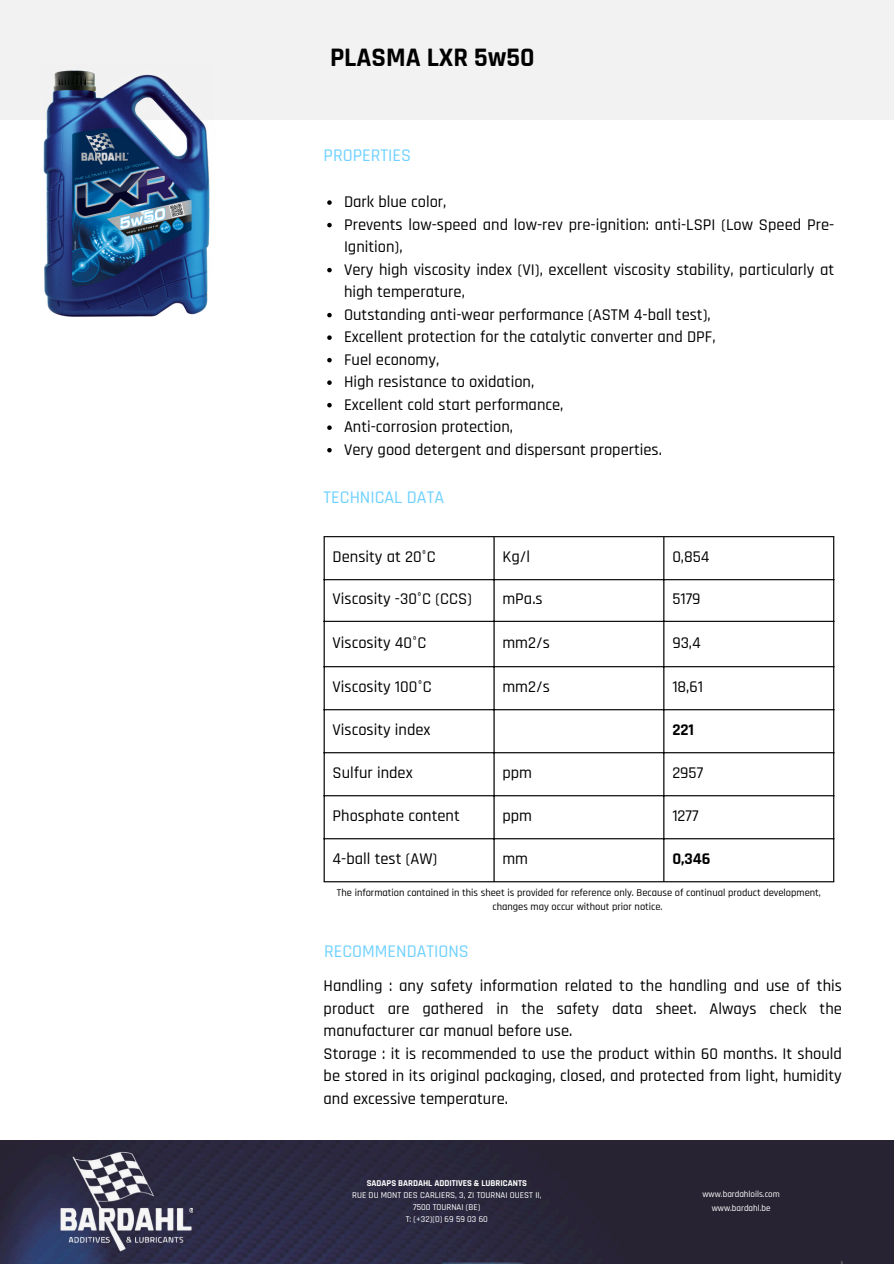
<style>
.page{position:relative;width:894px;height:1264px;background:#fff}
.page>*{position:absolute;margin:0;border:0;box-sizing:border-box;transform-origin:0 0}
.t1{font:700 27px "Rajdhani";color:#000}
.t2{font:500 18px "Rajdhani";color:#6fd1ff}
.t3{font:500 16.5px/22.5px "Rajdhani";color:#000}
.t4{font:700 16.5px "Rajdhani";color:#000}
.t5{font:500 10.5px/14px "Rajdhani";color:#000;text-align:center}
.t6{font:500 9px/12px "Rajdhani";color:#fff;text-align:center}
.s1{font-weight:700}
</style>
<div class="page">
<div style="left:0;top:0;width:893px;height:120px;background:#f2f2f2"></div>
<hr style="left:323px;top:537px;width:1px;height:344px;background:#000">
<hr style="left:493px;top:537px;width:1px;height:344px;background:#000">
<hr style="left:663px;top:537px;width:1px;height:344px;background:#000">
<hr style="left:832px;top:537px;width:2px;height:344px;background:#000">
<hr style="left:323px;top:536px;width:511px;height:1px;background:#000">
<hr style="left:323px;top:579px;width:511px;height:1px;background:#000">
<hr style="left:323px;top:620px;width:511px;height:2px;background:#000">
<hr style="left:323px;top:666px;width:511px;height:1px;background:#000">
<hr style="left:323px;top:709px;width:511px;height:1px;background:#000">
<hr style="left:323px;top:752px;width:511px;height:1px;background:#000">
<hr style="left:323px;top:795px;width:511px;height:1px;background:#000">
<hr style="left:323px;top:838px;width:511px;height:1px;background:#000">
<hr style="left:323px;top:881px;width:511px;height:1px;background:#000">
<img style="left:0;top:1140px;width:893px;height:123px">
<img style="left:43px;top:70px;width:167px;height:247px">
<img style="left:59px;top:1151px;width:133px;height:102px">
<svg style="left:327px;top:200px;width:4px;height:5px"></svg>
<svg style="left:327px;top:223px;width:4px;height:4px"></svg>
<svg style="left:327px;top:268px;width:4px;height:4px"></svg>
<svg style="left:327px;top:313px;width:4px;height:4px"></svg>
<svg style="left:327px;top:335px;width:4px;height:5px"></svg>
<svg style="left:327px;top:358px;width:4px;height:4px"></svg>
<svg style="left:327px;top:380px;width:4px;height:5px"></svg>
<svg style="left:327px;top:403px;width:4px;height:4px"></svg>
<svg style="left:327px;top:425px;width:4px;height:5px"></svg>
<svg style="left:327px;top:448px;width:4px;height:4px"></svg>
<p class="t1" style="left:330px;top:41px;width:206px">PLASMA LXR 5w50</p>
<p class="t2" style="left:323px;top:145px;width:89px">PROPERTIES</p>
<p class="t3" style="left:344px;top:191px;width:104px">Dark blue color,</p>
<p class="t3" style="left:344px;top:213px;width:491px">Prevents low-speed and low-rev pre-ignition: anti-LSPI (Low Speed Pre-<br>Ignition),</p>
<p class="t3" style="left:344px;top:258px;width:491px">Very high viscosity index (VI), excellent viscosity stability, particularly at high temperature,</p>
<p class="t3" style="left:344px;top:303px;width:368px">Outstanding anti-wear performance (ASTM 4-ball test),</p>
<p class="t3" style="left:344px;top:326px;width:373px">Excellent protection for the catalytic converter and DPF,</p>
<p class="t3" style="left:344px;top:348px;width:97px">Fuel economy,</p>
<h5 class="t3" style="left:344px;top:371px;width:192px">High resistance to oxidation,</h5>
<h2 class="t3" style="left:344px;top:393px;width:221px">Excellent cold start performance,</h2>
<h3 class="t3" style="left:344px;top:416px;width:170px">Anti-corrosion protection,</h3>
<p class="t3" style="left:344px;top:438px;width:319px">Very good detergent and dispersant properties.</p>
<p class="t2" style="left:323px;top:486px;width:122px">TECHNICAL DATA</p>
<h1 class="t3" style="left:332px;top:546px;width:105px">Density at 20°C</h1>
<p class="t3" style="left:502px;top:546px;width:29px">Kg/l</p>
<h2 class="t3" style="left:672px;top:546px;width:39px">0,854</h2>
<p class="t3" style="left:332px;top:588px;width:141px">Viscosity -30°C (CCS)</p>
<p class="t3" style="left:502px;top:588px;width:42px">mPa.s</p>
<p class="t3" style="left:672px;top:588px;width:30px">5179</p>
<p class="t3" style="left:332px;top:631px;width:95px">Viscosity 40°C</p>
<p class="t3" style="left:502px;top:631px;width:49px">mm2/s</p>
<p class="t3" style="left:672px;top:631px;width:30px">93,4</p>
<p class="t3" style="left:332px;top:676px;width:100px">Viscosity 100°C</p>
<p class="t3" style="left:502px;top:676px;width:49px">mm2/s</p>
<p class="t3" style="left:672px;top:676px;width:32px">18,61</p>
<p class="t3" style="left:332px;top:719px;width:99px">Viscosity index</p>
<h2 class="t4" style="left:672px;top:719px;width:23px">221</h2>
<p class="t3" style="left:332px;top:762px;width:82px">Sulfur index</p>
<p class="t3" style="left:502px;top:762px;width:31px">ppm</p>
<p class="t3" style="left:672px;top:762px;width:32px">2957</p>
<p class="t3" style="left:332px;top:805px;width:129px">Phosphate content</p>
<p class="t3" style="left:502px;top:805px;width:31px">ppm</p>
<p class="t3" style="left:672px;top:805px;width:28px">1277</p>
<p class="t3" style="left:332px;top:848px;width:106px">4-ball test (AW)</p>
<p class="t3" style="left:502px;top:848px;width:27px">mm</p>
<p class="t4" style="left:672px;top:848px;width:40px">0,346</p>
<h6 class="t5" style="left:337px;top:885px;width:485px">The information contained in this sheet is provided for reference only. Because of continual product development, changes may occur without prior notice.</h6>
<p class="t2" style="left:324px;top:940px;width:146px">RECOMMENDATIONS</p>
<p class="t3" style="left:323px;top:975px;width:519px">Handling : any safety information related to the handling and use of this product are gathered in the safety data sheet. Always check the manufacturer car manual before use.<br>Storage : it is recommended to use the product within 60 months. It should be stored in its original packaging, closed, and protected from light, humidity and excessive temperature.</p>
<p class="t6" style="left:352px;top:1177px;width:191px"><span class="s1">SADAPS BARDAHL ADDITIVES &amp; LUBRICANTS<br></span>RUE DU MONT DES CARLIERS, 3, ZI TOURNAI OUEST II,<br>7500 TOURNAI (BE)<br>T: (+32)(0) 69 59 03 60</p>
<p class="t6" style="left:702px;top:1188px;width:79px">www.bardahloils.com</p>
<p class="t6" style="left:711px;top:1202px;width:60px">www.bardahl.be</p>
</div>
